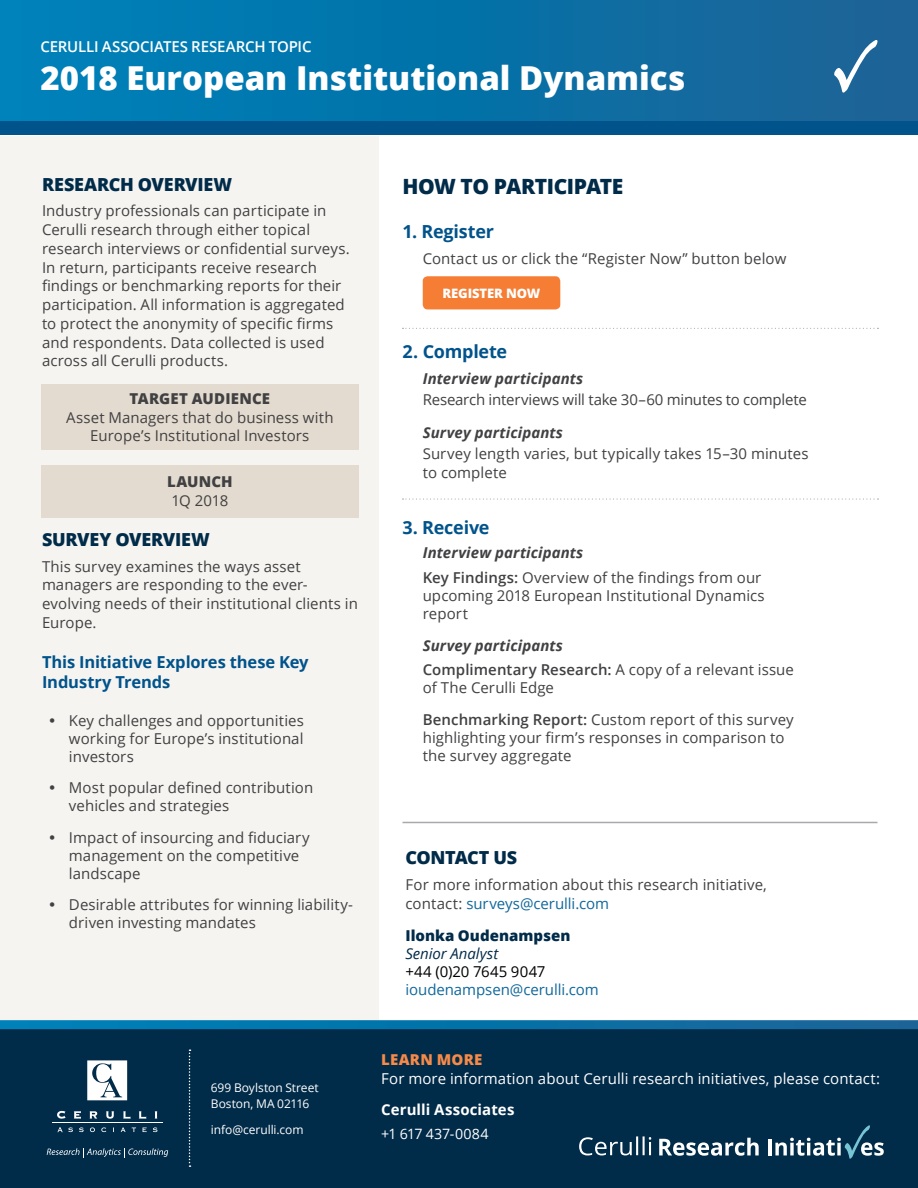
<style>
.page{position:relative;width:918px;height:1188px;background:#fff}
.page>*{position:absolute;margin:0;border:0;box-sizing:border-box;transform-origin:0 0}
.t1{font:800 33px "Open Sans";color:#fff}
.t2{font:800 21px "Open Sans";letter-spacing:-.02em;color:#002b49}
.t3{font:800 18px "Open Sans";letter-spacing:-.015em;color:#002b49}
.t4{font:700 18px "Open Sans";letter-spacing:-.01em;color:#00538b}
.t5{font:700 16.5px/19.8px "Open Sans";letter-spacing:-.01em;color:#00538b}
.t6{font:15px/18.8px "Open Sans";letter-spacing:.005em;color:#414042}
.t7{font:15px "Open Sans";letter-spacing:.005em;color:#fff}
.t8{font:600 15px/24.8px "Open Sans";letter-spacing:.005em;color:#414042}
.t9{font:15px "Open Sans";letter-spacing:-.015em;color:#414042}
.t10{font:italic 700 15px "Open Sans";letter-spacing:.005em;color:#414042}
.t11{font:600 15px "Open Sans";letter-spacing:-.01em;color:#fff}
.t12{font:15px "Open Sans";letter-spacing:-.005em;color:#10689b}
.t13{font:800 15px "Open Sans";letter-spacing:.01em;color:#414042}
.t14{font:800 15px "Open Sans";color:#002b49}
.t15{font:700 15px "Open Sans";letter-spacing:.005em;color:#fff}
.t16{font:15px "Open Sans";letter-spacing:.005em;color:#000}
.t17{font:italic 15px "Open Sans";letter-spacing:-.005em;color:#002b49}
.t18{font:800 15px "Open Sans";letter-spacing:.02em;color:#f68a48}
.t19{font:14.25px "Open Sans";letter-spacing:.01em;color:#fff}
.t20{font:800 13.05px "Open Sans";letter-spacing:-.01em;color:#fff}
.t21{font:12px/16.5px "Open Sans";letter-spacing:-.005em;color:#fff}
.s1{font-weight:700;font-style:italic}
.s2{font-weight:600}
.s3{font-weight:400}
.s4{color:#10689b}
</style>
<div class="page">
<div style="left:1px;top:136px;width:378px;height:892px;background:#f6f4f0"></div>
<div style="left:0;top:1025px;width:918px;height:163px;background:#002b49"></div>
<svg style="left:0;top:1020px;width:918px;height:9px;background:#0d75a9"></svg>
<svg style="left:189px;top:1050px;width:2px;height:117px"></svg>
<svg style="left:57px;top:1111px;width:9px;height:8px"></svg>
<svg style="left:74px;top:1111px;width:7px;height:8px"></svg>
<svg style="left:90px;top:1111px;width:7px;height:8px"></svg>
<svg style="left:106px;top:1111px;width:8px;height:8px"></svg>
<svg style="left:123px;top:1111px;width:8px;height:8px"></svg>
<svg style="left:139px;top:1111px;width:7px;height:8px"></svg>
<svg style="left:155px;top:1111px;width:2px;height:8px"></svg>
<hr style="left:52px;top:1123px;width:111px;height:1px;background:#fff">
<svg style="left:57px;top:1127px;width:16px;height:5px"></svg>
<svg style="left:79px;top:1127px;width:5px;height:5px"></svg>
<svg style="left:90px;top:1127px;width:5px;height:5px"></svg>
<svg style="left:101px;top:1127px;width:5px;height:5px"></svg>
<svg style="left:121px;top:1128px;width:5px;height:4px"></svg>
<svg style="left:132px;top:1127px;width:4px;height:5px"></svg>
<svg style="left:142px;top:1127px;width:5px;height:5px"></svg>
<svg style="left:153px;top:1127px;width:4px;height:5px"></svg>
<svg style="left:87px;top:1060px;width:40px;height:40px;background:#dae0e4"></svg>
<svg style="left:47px;top:1148px;width:121px;height:9px"></svg>
<div style="left:0;top:0;width:918px;height:122px;background:linear-gradient(to right,#0082bb,#1a6295)"></div>
<div style="left:0;top:122px;width:918px;height:13px;background:#00538b"></div>
<div style="left:423px;top:276px;width:137px;height:33px;background:#f57d34;border-radius:5px"></div>
<div style="left:41px;top:384px;width:317px;height:66px;background:#e3dbcf"></div>
<div style="left:41px;top:465px;width:317px;height:52px;background:#e3dbcf"></div>
<svg style="left:832px;top:38px;width:47px;height:57px;background:#3e7ca7"></svg>
<svg style="left:659px;top:1138px;width:100px;height:18px"></svg>
<hr style="left:768px;top:1139px;width:4px;height:16px;background:#fff">
<svg style="left:775px;top:1125px;width:109px;height:34px"></svg>
<svg style="left:579px;top:1136px;width:72px;height:19px"></svg>
<hr style="left:402px;top:822px;width:476px;height:1px;background:#a7a9ac">
<svg style="left:402px;top:498px;width:477px;height:2px"></svg>
<svg style="left:402px;top:328px;width:477px;height:1px"></svg>
<p class="t11" style="left:40px;top:36px;width:273px">CERULLI ASSOCIATES RESEARCH TOPIC</p>
<h1 class="t1" style="left:40px;top:53px;width:646px">2018 European Institutional Dynamics</h1>
<p class="t3" style="left:42px;top:171px;width:192px">RESEARCH OVERVIEW</p>
<p class="t6" style="left:42px;top:201px;width:309px">Industry professionals can participate in Cerulli research through either topical research interviews or confidential surveys.<br>In return, participants receive research findings or benchmarking reports for their participation. All information is aggregated to protect the anonymity of specific firms and respondents. Data collected is used across all Cerulli products.</p>
<p class="t13" style="left:130px;top:387px;width:142px">TARGET AUDIENCE</p>
<p class="t6" style="left:66px;top:408px;width:269px;text-align:center">Asset Managers that do business with<br>Europe’s Institutional Investors</p>
<p class="t13" style="left:167px;top:471px;width:67px">LAUNCH</p>
<p class="t6" style="left:171px;top:491px;width:58px">1Q 2018</p>
<p class="t3" style="left:42px;top:526px;width:169px">SURVEY OVERVIEW</p>
<p class="t6" style="left:42px;top:556px;width:317px">This survey examines the ways asset managers are responding to the ever&shy;evolving needs of their institutional clients in<br>Europe.</p>
<p class="t5" style="left:42px;top:652px;width:268px">This Initiative Explores these Key<br>Industry Trends</p>
<p class="t6" style="left:69px;top:711px;width:236px;line-height:18px;text-align:justify">Key challenges and opportunities working for Europe’s institutional investors</p>
<p class="t6" style="left:69px;top:779px;width:246px;line-height:18px">Most popular defined contribution vehicles and strategies</p>
<p class="t6" style="left:69px;top:828px;width:242px;line-height:18px">Impact of insourcing and fiduciary management on the competitive landscape</p>
<p class="t6" style="left:69px;top:896px;width:286px;line-height:18px">Desirable attributes for winning liability&shy;driven investing mandates</p>
<p class="t21" style="left:211px;top:1079px;width:109px">699 Boylston Street<br>Boston, MA 02116</p>
<p class="t21" style="left:211px;top:1121px;width:94px">info@cerulli.com</p>
<h2 class="t2" style="left:402px;top:170px;width:222px">HOW TO PARTICIPATE</h2>
<p class="t4" style="left:402px;top:219px;width:93px">1. Register</p>
<p class="t6" style="left:423px;top:249px;width:365px">Contact us or click the “Register Now” button below</p>
<p class="t20" style="left:443px;top:283px;width:99px">REGISTER NOW</p>
<p class="t4" style="left:402px;top:339px;width:106px">2. Complete</p>
<p class="t10" style="left:423px;top:368px;width:162px">Interview participants</p>
<p class="t9" style="left:423px;top:390px;width:386px">Research interviews will take 30–60 minutes to complete</p>
<p class="t10" style="left:423px;top:422px;width:142px">Survey participants</p>
<p class="t6" style="left:423px;top:444px;width:387px">Survey length varies, but typically takes 15–30 minutes to complete</p>
<p class="t4" style="left:402px;top:514px;width:89px">3. Receive</p>
<p class="t6" style="left:423px;top:540px;width:340px;line-height:24.8px"><span class="s1">Interview participants<br></span><span class="s2">Key Findings:</span> Overview of the findings from our</p>
<p class="t6" style="left:423px;top:586px;width:344px;line-height:18px">upcoming 2018 European Institutional Dynamics report</p>
<p class="t8" style="left:423px;top:632px;width:373px"><span class="s1">Survey participants<br></span>Complimentary Research: <span class="s3">A copy of a relevant issue</span></p>
<p class="t6" style="left:423px;top:672px;width:373px;line-height:31.5px">of The Cerulli Edge<br><span class="s2">Benchmarking Report:</span> Custom report of this survey</p>
<p class="t6" style="left:423px;top:728px;width:363px;line-height:18px">highlighting your firm’s responses in comparison to the survey aggregate</p>
<p class="t3" style="left:405px;top:844px;width:113px">CONTACT US</p>
<p class="t6" style="left:405px;top:875px;width:363px">For more information about this research initiative, contact: <span class="s4">surveys@cerulli.com</span></p>
<p class="t14" style="left:405px;top:925px;width:166px">Ilonka Oudenampsen</p>
<p class="t17" style="left:405px;top:944px;width:94px">Senior Analyst</p>
<p class="t16" style="left:405px;top:962px;width:141px">+44 (0)20 7645 9047</p>
<p class="t12" style="left:405px;top:980px;width:195px">ioudenampsen@cerulli.com</p>
<p class="t18" style="left:381px;top:1048px;width:103px">LEARN MORE</p>
<p class="t7" style="left:381px;top:1068px;width:500px">For more information about Cerulli research initiatives, please contact:</p>
<p class="t15" style="left:381px;top:1099px;width:135px">Cerulli Associates</p>
<p class="t19" style="left:381px;top:1124px;width:109px">+1 617 437-0084</p>
</div>
